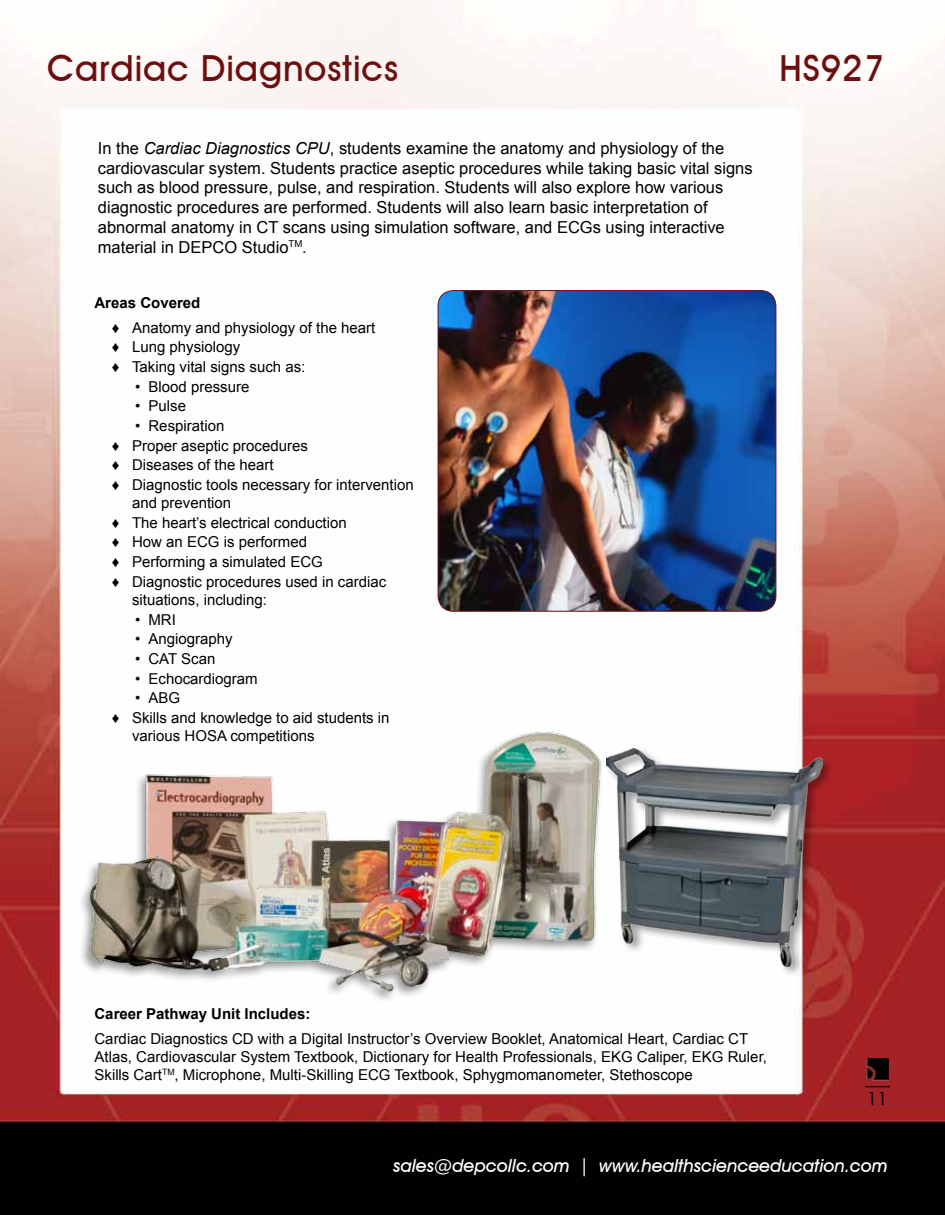
<style>
.page{position:relative;width:945px;height:1215px;background:#fff}
.page>*{position:absolute;margin:0;border:0;box-sizing:border-box;transform-origin:0 0}
.t1{font:500 36px "Avant Garde IT Cby BT";letter-spacing:.025em;color:#6d0e0f}
.t2{font:italic 500 18px "Avant Garde IT Cby BT";color:#fff}
.t3{font:18px "Avant Garde IT Cby BT";color:#000}
.t4{font:16.5px/19.8px "Arial";color:#000}
.t5{font:15px/19.6px "Arial";color:#000}
.t6{font:700 15px "Arial";color:#000}
.s1{font-style:italic}
</style>
<div class="page">
<img style="left:0;top:0;width:945px;height:1215px">
<img style="left:866px;top:1058px;width:23px;height:22px">
<svg style="left:865px;top:1086px;width:25px;height:1px"></svg>
<div style="left:78px;top:730px;width:526px;height:274px;background:#fefefe"></div>
<img style="left:84px;top:724px;width:523px;height:276px">
<img style="left:438px;top:291px;width:338px;height:320px">
<div style="left:438px;top:290px;width:338px;height:322px;border:1px solid #6d0e0f;border-radius:15px"></div>
<div style="left:605px;top:746px;width:230px;height:232px;background:#000;opacity:.4"></div>
<img style="left:607px;top:749px;width:216px;height:217px">
<h1 class="t1" style="left:47px;top:47px;width:353px">Cardiac Diagnostics</h1>
<h1 class="t1" style="left:779px;top:47px;width:106px">HS927</h1>
<p class="t4" style="left:98px;top:138px;width:656px">In the <span class="s1">Cardiac Diagnostics CPU</span>, students examine the anatomy and physiology of the cardiovascular system. Students practice aseptic procedures while taking basic vital signs such as blood pressure, pulse, and respiration. Students will also explore how various diagnostic procedures are performed. Students will also learn basic interpretation of abnormal anatomy in CT scans using simulation software, and ECGs using interactive material in DEPCO Studio<sup>TM</sup><span class="s1">.</span></p>
<p class="t6" style="left:94px;top:293px;width:107px">Areas Covered</p>
<p class="t5" style="left:112px;top:318px;width:265px">♦ Anatomy and physiology of the heart ♦ Lung physiology<br>♦ Taking vital signs such as:</p>
<p class="t5" style="left:135px;top:377px;width:116px">• Blood pressure</p>
<p class="t5" style="left:135px;top:396px;width:53px">• Pulse</p>
<p class="t5" style="left:112px;top:416px;width:304px;text-indent:23px">• Respiration<br>♦ Proper aseptic procedures<br>♦ Diseases of the heart<br>♦ Diagnostic tools necessary for intervention</p>
<p class="t5" style="left:112px;top:493px;width:276px;text-indent:20px">and prevention<br>♦ The heart’s electrical conduction<br>♦ How an ECG is performed<br>♦ Performing a simulated ECG<br>♦ Diagnostic procedures used in cardiac</p>
<p class="t5" style="left:132px;top:590px;width:137px">situations, including:</p>
<p class="t5" style="left:135px;top:610px;width:42px">• MRI</p>
<p class="t5" style="left:135px;top:629px;width:99px">• Angiography</p>
<p class="t5" style="left:135px;top:649px;width:82px">• CAT Scan</p>
<p class="t5" style="left:135px;top:669px;width:124px">• Echocardiogram</p>
<p class="t5" style="left:112px;top:688px;width:279px;text-indent:23px">• ABG<br>♦ Skills and knowledge to aid students in</p>
<p class="t5" style="left:132px;top:726px;width:184px">various HOSA competitions</p>
<p class="t6" style="left:94px;top:1004px;width:217px">Career Pathway Unit Includes:</p>
<p class="t5" style="left:94px;top:1030px;width:674px;line-height:18px">Cardiac Diagnostics CD with a Digital Instructor’s Overview Booklet, Anatomical Heart, Cardiac CT<br>Atlas, Cardiovascular System Textbook, Dictionary for Health Professionals, EKG Caliper, EKG Ruler,<br>Skills Cart<sup>TM</sup>, Microphone, Multi-Skilling ECG Textbook, Sphygmomanometer, Stethoscope</p>
<p class="t3" style="left:867px;top:1087px;width:22px">11</p>
<p class="t2" style="left:393px;top:1155px;width:496px">sales@depcollc.com | www.healthscienceeducation.com</p>
</div>
